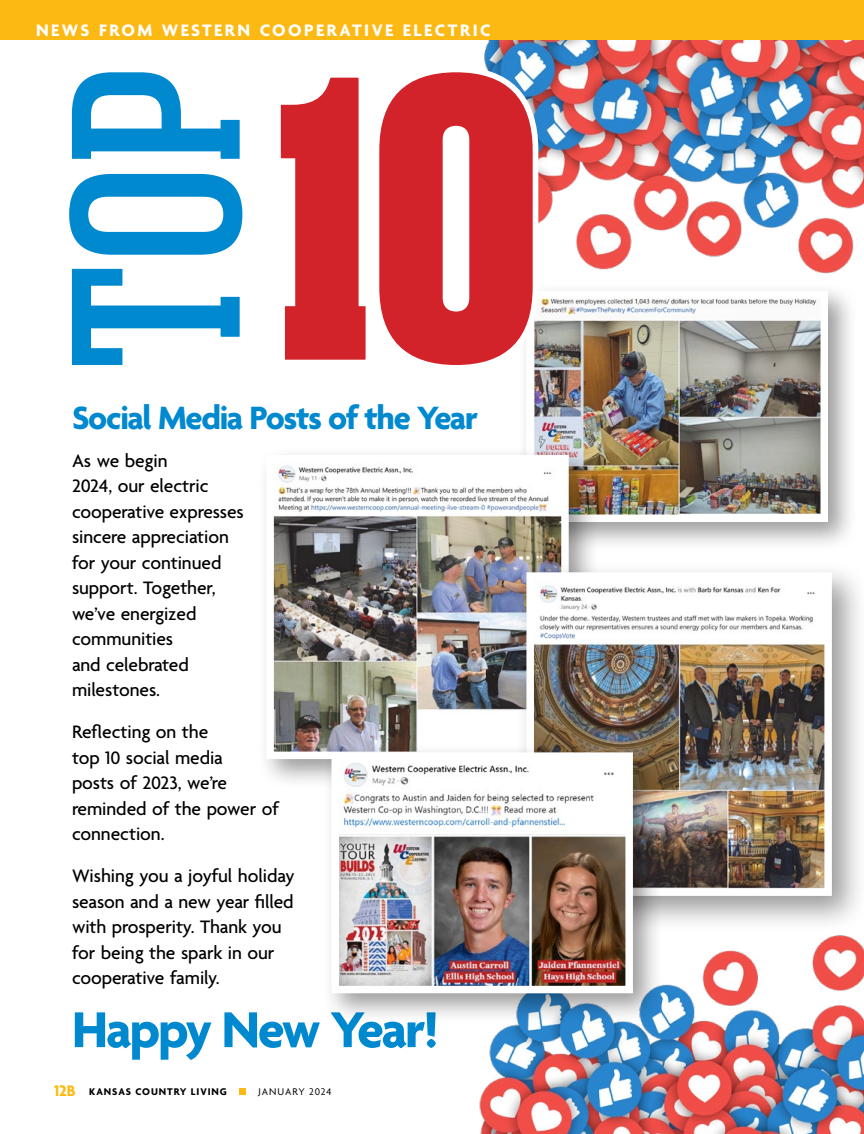
<style>
.page{position:relative;width:864px;height:1134px;background:#fff}
.page>*{position:absolute;margin:0;border:0;box-sizing:border-box;transform-origin:0 0}
.t1{font:700 54.45px "Agenda";letter-spacing:-.035em;color:#0089cf}
.t2{font:700 34.95px "Agenda";letter-spacing:-.035em;color:#0089cf}
.t3{font:500 19.5px/25.5px "Agenda";letter-spacing:-.005em;color:#000}
.t4{font:700 18px "Agenda";letter-spacing:.14em;color:#fff}
.t5{font:700 10.5px "Agenda";letter-spacing:.09em;color:#000}
.t6{font:10.5px "Agenda";letter-spacing:.09em;color:#000}
.s1{font-size:16.5px;color:#fdb913}
</style>
<div class="page">
<div style="left:517px;top:282px;width:341px;height:270px;background:#000;opacity:.4"></div>
<img style="left:522px;top:287px;width:310px;height:239px">
<div style="left:257px;top:446px;width:343px;height:344px;background:#000;opacity:.4"></div>
<img style="left:263px;top:451px;width:309px;height:312px">
<img style="left:479px;top:935px;width:385px;height:199px">
<img style="left:484px;top:40px;width:380px;height:244px">
<svg style="left:69px;top:72px;width:174px;height:293px"></svg>
<svg style="left:280px;top:64px;width:261px;height:310px"></svg>
<div style="left:514px;top:560px;width:350px;height:374px;background:#000;opacity:.4"></div>
<img style="left:523px;top:569px;width:313px;height:331px">
<div style="left:322px;top:743px;width:342px;height:281px;background:#000;opacity:.4"></div>
<img style="left:328px;top:749px;width:309px;height:248px">
<div style="left:239px;top:1088px;width:7px;height:7px;background:#fdb913"></div>
<div style="left:0;top:0;width:864px;height:40px;background:#fdb913"></div>
<p class="t4" style="left:36px;top:21px;width:456px">NEWS FROM WESTERN COOPERATIVE ELECTRIC</p>
<h2 class="t2" style="left:72px;top:399px;width:407px">Social Media Posts of the Year</h2>
<p class="t3" style="left:72px;top:449px;width:173px">As we begin<br>2024, our electric cooperative expresses sincere appreciation for your continued support. Together, we’ve energized communities<br>and celebrated milestones.</p>
<p class="t3" style="left:72px;top:721px;width:208px">Reflecting on the<br>top 10 social media<br>posts of 2023, we’re reminded of the power of connection.</p>
<p class="t3" style="left:72px;top:865px;width:224px">Wishing you a joyful holiday season and a new year filled with prosperity. Thank you for being the spark in our cooperative family.</p>
<h1 class="t1" style="left:72px;top:1000px;width:368px">Happy New Year!</h1>
<p class="t5" style="left:54px;top:1086px;width:174px"><span class="s1">12B</span> KANSAS COUNTRY LIVING</p>
<p class="t6" style="left:258px;top:1086px;width:75px">JANUARY 2024</p>
</div>
